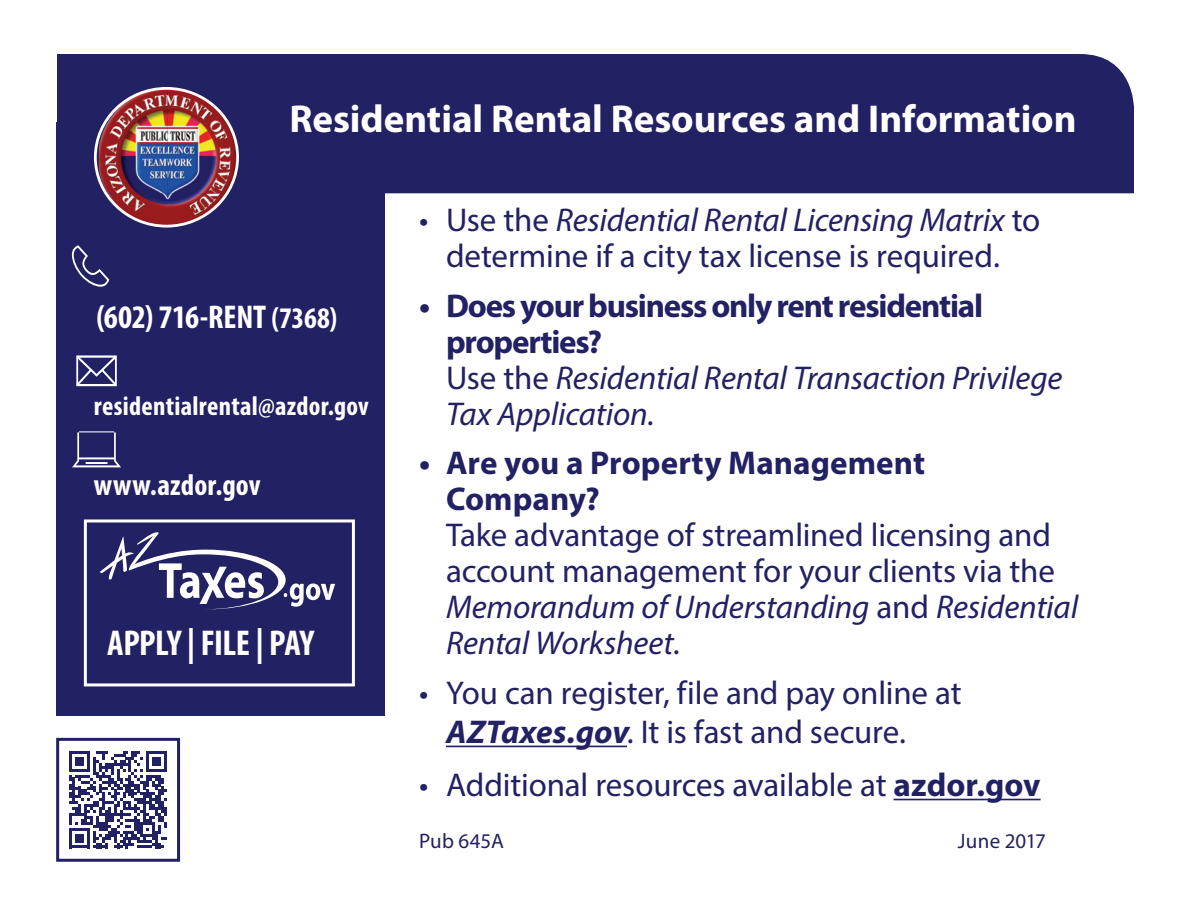
<style>
.page{position:relative;width:1188px;height:918px;background:#fff}
.page>*{position:absolute;margin:0;border:0;box-sizing:border-box;transform-origin:0 0}
.t1{font:700 39px "Myriad Pro";color:#fff}
.t2{font:700 condensed 36px "Myriad Pro";letter-spacing:-.015em;color:#fff}
.t3{font:33px/36px "Myriad Pro";letter-spacing:-.005em;color:#222163}
.t4{font:italic 33px/36px "Myriad Pro";letter-spacing:-.005em;color:#222163}
.t5{font:700 33px/36px "Myriad Pro";color:#222163}
.t6{font:700 condensed 33px "Myriad Pro";letter-spacing:-.005em;color:#fff}
.t7{font:700 condensed 30px "Myriad Pro";letter-spacing:.005em;color:#fff}
.t8{font:700 condensed 27px "Myriad Pro";letter-spacing:.01em;color:#fff}
.t9{font:21px "Myriad Pro";letter-spacing:.005em;color:#222163}
.s1{font-size:30px}
.s2{font-style:italic}
.s3{font-weight:700;font-style:normal}
.s4{font-style:normal}
.s5{font-weight:700;font-style:italic}
.s6{font-weight:700}
</style>
<div class="page">
<div style="left:56px;top:122px;width:329px;height:594px;background:#222163"></div>
<div style="left:57px;top:54px;width:1077px;height:139px;background:#222163"></div>
<img style="left:106px;top:193px;width:60px;height:31px">
<img style="left:106px;top:88px;width:61px;height:33px">
<img style="left:168px;top:90px;width:69px;height:103px">
<div style="left:94px;top:87px;width:145px;height:141px;border:3px solid #fff;border-radius:50%"></div>
<svg style="left:72px;top:431px;width:49px;height:36px"></svg>
<svg style="left:72px;top:245px;width:37px;height:42px"></svg>
<hr style="left:446px;top:746px;width:181px;height:1px;background:#222163">
<hr style="left:894px;top:799px;width:147px;height:1px;background:#222163">
<svg style="left:76px;top:355px;width:41px;height:31px"></svg>
<svg style="left:100px;top:532px;width:235px;height:77px"></svg>
<div style="left:84px;top:519px;width:271px;height:167px;border:3px solid #fff"></div>
<svg style="left:69px;top:751px;width:98px;height:97px"></svg>
<div style="left:56px;top:738px;width:124px;height:124px;border:3px solid #222163"></div>
<p class="t1" style="left:289px;top:93px;width:789px">Residential Rental Resources and Information</p>
<p class="t6" style="left:97px;top:297px;width:242px">(602) 716-RENT <span class="s1">(7368)</span></p>
<p class="t8" style="left:94px;top:389px;width:277px">residentialrental@azdor.gov</p>
<p class="t7" style="left:94px;top:466px;width:169px">www.azdor.gov</p>
<p class="t2" style="left:107px;top:621px;width:208px">APPLY | FILE | PAY</p>
<p class="t3" style="left:419px;top:201px;width:623px;text-align:center">• Use the <span class="s2">Residential Rental Licensing Matrix</span> to determine if a city tax license is required.</p>
<p class="t4" style="left:446px;top:287px;width:618px;text-indent:-27px"><span class="s3">• Does your business only rent residential properties?<br></span><span class="s4">Use the</span> Residential Rental Transaction Privilege<br>Tax Application.</p>
<p class="t5" style="left:446px;top:444px;width:481px;text-indent:-27px">• Are you a Property Management<br>Company?</p>
<p class="t3" style="left:446px;top:516px;width:634px">Take advantage of streamlined licensing and account management for your clients via the <span class="s2">Memorandum of Understanding</span> and <span class="s2">Residential Rental Worksheet</span>.</p>
<p class="t3" style="left:446px;top:672px;width:517px;line-height:39.6px;text-indent:-27px">• You can register, file and pay online at<br><span class="s5">AZTaxes.gov</span>. It is fast and secure.</p>
<p class="t3" style="left:419px;top:767px;width:623px">• Additional resources available at <span class="s6">azdor.gov</span></p>
<p class="t9" style="left:419px;top:828px;width:86px">Pub 645A</p>
<p class="t9" style="left:958px;top:828px;width:90px">June 2017</p>
</div>
